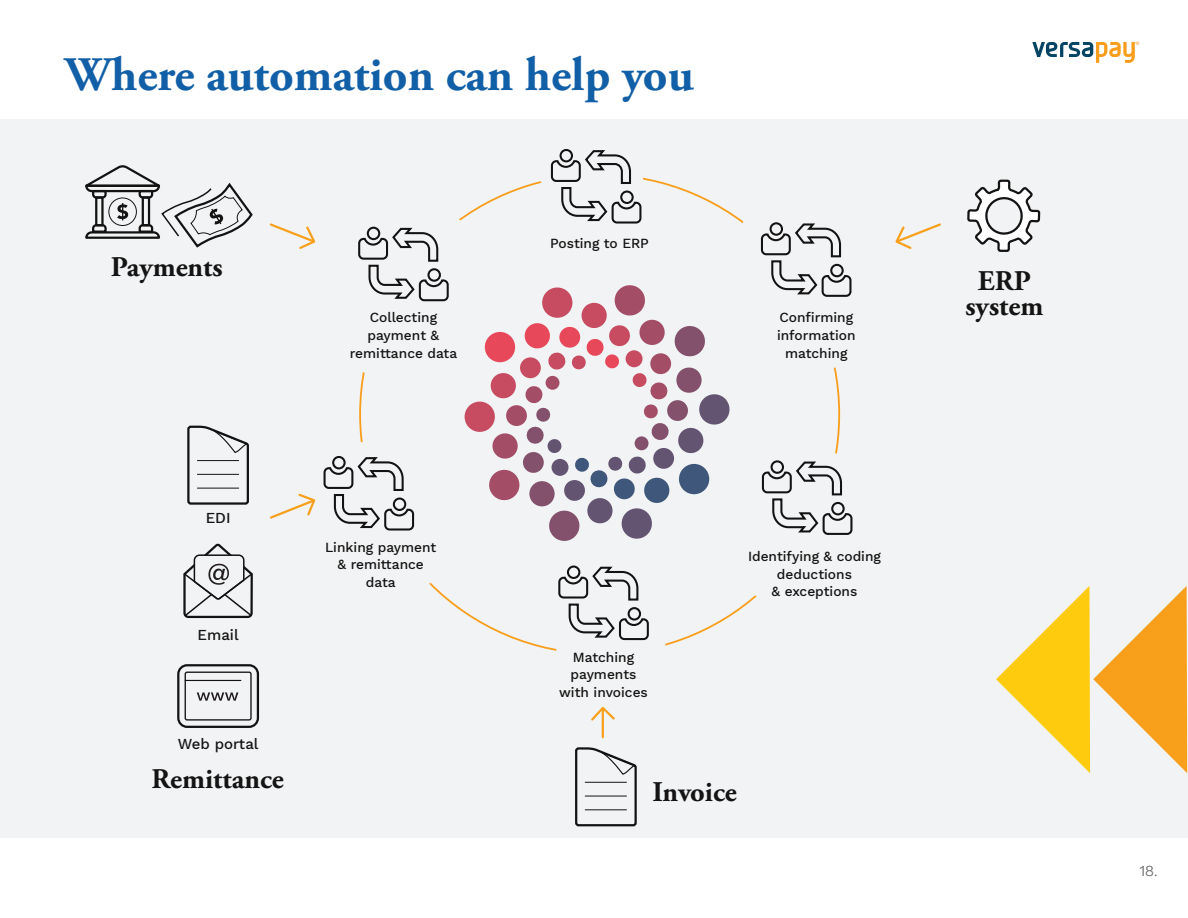
<style>
.page{position:relative;width:1188px;height:918px;background:#fff}
.page>*{position:absolute;margin:0;border:0;box-sizing:border-box;transform-origin:0 0}
.t1{font:700 48px "Adobe Garamond Pro";color:#115fa7}
.t2{font:700 28.5px/25.2px "Adobe Garamond Pro";color:#151414;text-align:center}
.t3{font:500 15px "Work Sans";color:#151414}
.t4{font:300 15px "Work Sans";color:#676666}
.t5{font:500 13.8px/17.7px "Work Sans";color:#151414;text-align:center}
</style>
<div class="page">
<div style="left:0;top:119px;width:1188px;height:719px;background:#f2f3f4"></div>
<hr style="left:602px;top:709px;width:2px;height:28px;background:#f8a01c">
<svg style="left:591px;top:706px;width:24px;height:17px"></svg>
<svg style="left:269px;top:223px;width:47px;height:26px"></svg>
<svg style="left:895px;top:223px;width:46px;height:26px"></svg>
<svg style="left:269px;top:493px;width:47px;height:26px"></svg>
<svg style="left:996px;top:586px;width:191px;height:187px"></svg>
<svg style="left:85px;top:165px;width:168px;height:83px"></svg>
<svg style="left:967px;top:179px;width:74px;height:73px"></svg>
<svg style="left:575px;top:747px;width:62px;height:80px"></svg>
<hr style="left:585px;top:782px;width:42px;height:1px;background:#141313">
<hr style="left:585px;top:796px;width:42px;height:1px;background:#141313">
<hr style="left:585px;top:809px;width:42px;height:1px;background:#141313">
<svg style="left:187px;top:425px;width:62px;height:80px"></svg>
<hr style="left:197px;top:460px;width:42px;height:1px;background:#141313">
<hr style="left:197px;top:474px;width:42px;height:1px;background:#141313">
<hr style="left:197px;top:488px;width:42px;height:1px;background:#141313">
<div style="left:177px;top:664px;width:82px;height:64px;border:2px solid #141313;border-radius:9px"></div>
<div style="left:185px;top:672px;width:67px;height:49px;border:1px solid #141313;border-radius:2px"></div>
<hr style="left:185px;top:680px;width:56px;height:1px;background:#141313">
<svg style="left:197px;top:692px;width:41px;height:9px"></svg>
<svg style="left:183px;top:545px;width:70px;height:74px"></svg>
<svg style="left:323px;top:149px;width:530px;height:502px"></svg>
<svg style="left:1032px;top:41px;width:107px;height:22px"></svg>
<h1 class="t1" style="left:65px;top:47px;width:630px">Where automation can help you</h1>
<h2 class="t2" style="left:111px;top:255px;width:113px">Payments</h2>
<p class="t5" style="left:350px;top:308px;width:109px">Collecting payment &amp; remittance data</p>
<p class="t5" style="left:550px;top:234px;width:100px">Posting to ERP</p>
<p class="t5" style="left:777px;top:308px;width:80px">Confirming information matching</p>
<p class="t3" style="left:206px;top:507px;width:26px">EDI</p>
<p class="t3" style="left:198px;top:623px;width:43px">Email</p>
<p class="t3" style="left:178px;top:733px;width:82px">Web portal</p>
<h2 class="t2" style="left:152px;top:767px;width:134px">Remittance</h2>
<p class="t5" style="left:325px;top:537px;width:113px">Linking payment &amp; remittance data</p>
<p class="t5" style="left:559px;top:647px;width:90px">Matching payments with invoices</p>
<p class="t5" style="left:748px;top:547px;width:134px">Identifying &amp; coding deductions<br>&amp; exceptions</p>
<h2 class="t2" style="left:652px;top:780px;width:86px">Invoice</h2>
<h2 class="t2" style="left:965px;top:269px;width:79px">ERP system</h2>
<p class="t4" style="left:1140px;top:859px;width:19px">18.</p>
</div>
